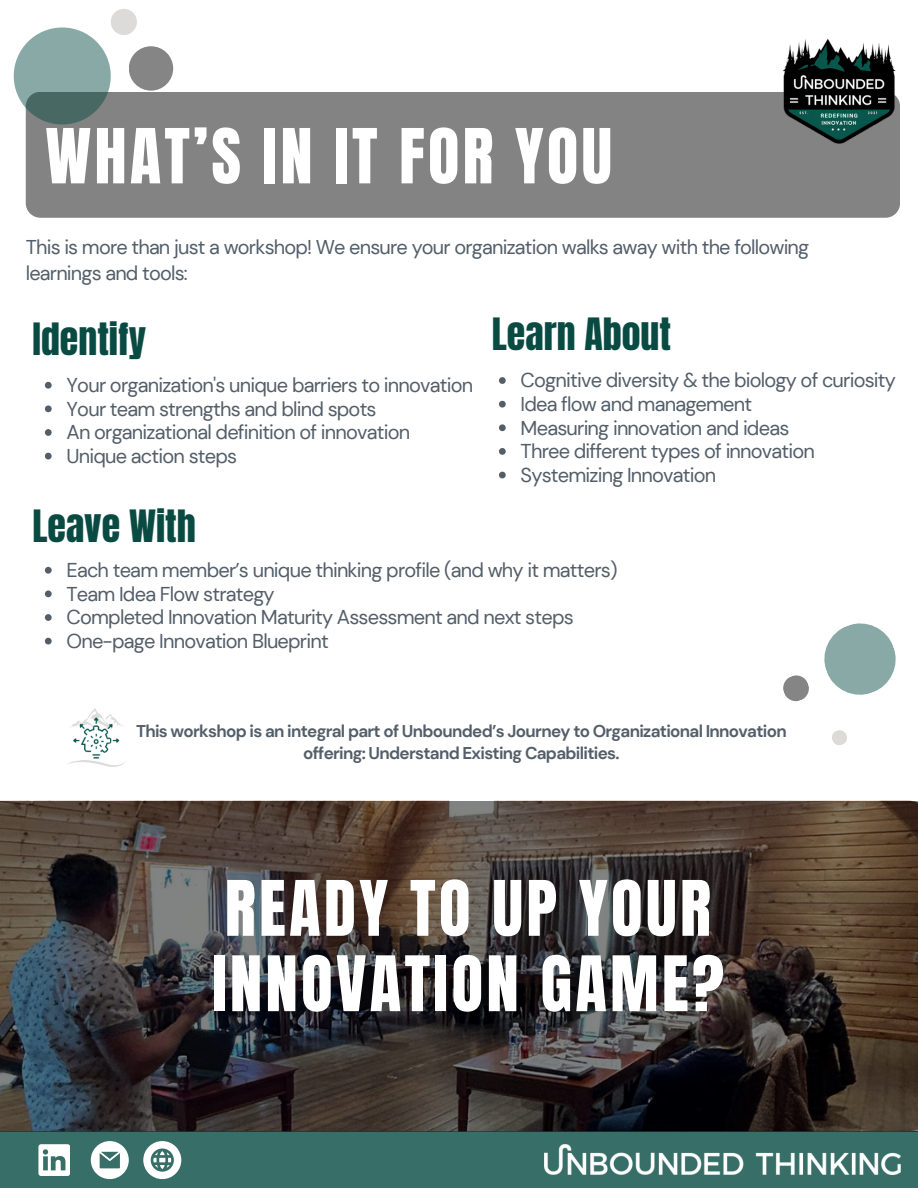
<style>
.page{position:relative;width:918px;height:1188px;background:#fff}
.page>*{position:absolute;margin:0;border:0;box-sizing:border-box;transform-origin:0 0}
.t1{font:65.1px/75.3px "Anton";letter-spacing:.05em;color:#fff}
.t2{font:64.5px "Anton";letter-spacing:.05em;color:#fff}
.t3{font:37.95px "Anton";color:#094b43}
.t4{font:19.95px/25.8px "DM Sans";letter-spacing:-.04em;color:#535e69}
.t5{font:700 16.95px/21.3px "DM Sans";letter-spacing:-.04em;color:#535e69;text-align:center}
</style>
<div class="page">
<div style="left:0;top:1131px;width:918px;height:57px;background:#376e67"></div>
<svg style="left:38px;top:1144px;width:32px;height:32px"></svg>
<svg style="left:91px;top:1141px;width:38px;height:38px"></svg>
<svg style="left:143px;top:1141px;width:38px;height:38px"></svg>
<div style="left:26px;top:92px;width:874px;height:126px;background:#838383"></div>
<img style="left:780px;top:39px;width:120px;height:107px">
<svg style="left:14px;top:27px;width:97px;height:97px;background:#779894"></svg>
<div style="left:129px;top:46px;width:44px;height:45px;background:#858585;border-radius:50%"></div>
<div style="left:111px;top:9px;width:26px;height:26px;background:#dcdbda;border-radius:50%"></div>
<img style="left:544px;top:1144px;width:357px;height:31px">
<img style="left:68px;top:708px;width:58px;height:59px">
<svg style="left:824px;top:623px;width:72px;height:72px"></svg>
<svg style="left:783px;top:675px;width:26px;height:27px"></svg>
<svg style="left:832px;top:730px;width:15px;height:15px"></svg>
<svg style="left:0;top:801px;width:918px;height:330px;background:#3d3532"></svg>
<svg style="left:45px;top:567px;width:7px;height:7px"></svg>
<svg style="left:45px;top:591px;width:7px;height:6px"></svg>
<svg style="left:45px;top:614px;width:7px;height:7px"></svg>
<svg style="left:45px;top:638px;width:7px;height:7px"></svg>
<svg style="left:45px;top:382px;width:7px;height:7px"></svg>
<svg style="left:45px;top:405px;width:7px;height:7px"></svg>
<svg style="left:45px;top:429px;width:7px;height:7px"></svg>
<svg style="left:45px;top:453px;width:7px;height:6px"></svg>
<svg style="left:499px;top:377px;width:7px;height:7px"></svg>
<svg style="left:499px;top:401px;width:7px;height:7px"></svg>
<svg style="left:499px;top:424px;width:7px;height:7px"></svg>
<svg style="left:499px;top:448px;width:7px;height:7px"></svg>
<svg style="left:499px;top:472px;width:7px;height:6px"></svg>
<p class="t2" style="left:45px;top:110px;width:568px">WHAT’S IN IT FOR YOU</p>
<p class="t4" style="left:26px;top:234px;width:785px">This is more than just a workshop! We ensure your organization walks away with the following learnings and tools:</p>
<p class="t3" style="left:33px;top:312px;width:115px">Identify</p>
<p class="t4" style="left:67px;top:372px;width:408px">Your organization's unique barriers to innovation</p>
<p class="t4" style="left:67px;top:396px;width:312px">Your team strengths and blind spots</p>
<p class="t4" style="left:67px;top:420px;width:345px">An organizational definition of innovation</p>
<p class="t4" style="left:67px;top:443px;width:172px">Unique action steps</p>
<p class="t3" style="left:33px;top:499px;width:165px">Leave With</p>
<p class="t3" style="left:492px;top:307px;width:181px">Learn About</p>
<p class="t4" style="left:521px;top:368px;width:377px">Cognitive diversity &amp; the biology of curiosity</p>
<p class="t4" style="left:521px;top:391px;width:233px">Idea flow and management</p>
<p class="t4" style="left:521px;top:415px;width:270px">Measuring innovation and ideas</p>
<p class="t4" style="left:521px;top:438px;width:296px">Three different types of innovation</p>
<h1 class="t4" style="left:521px;top:462px;width:197px">Systemizing Innovation</h1>
<p class="t4" style="left:67px;top:557px;width:552px">Each team member’s unique thinking profile (and why it matters)</p>
<p class="t4" style="left:67px;top:581px;width:210px">Team Idea Flow strategy</p>
<p class="t4" style="left:67px;top:605px;width:509px">Completed Innovation Maturity Assessment and next steps</p>
<p class="t4" style="left:67px;top:628px;width:264px">One-page Innovation Blueprint</p>
<p class="t5" style="left:136px;top:721px;width:652px">This workshop is an integral part of Unbounded’s Journey to Organizational Innovation offering: Understand Existing Capabilities.</p>
<p class="t1" style="left:212px;top:872px;width:514px">READY TO UP YOUR<br>INNOVATION GAME?</p>
</div>
